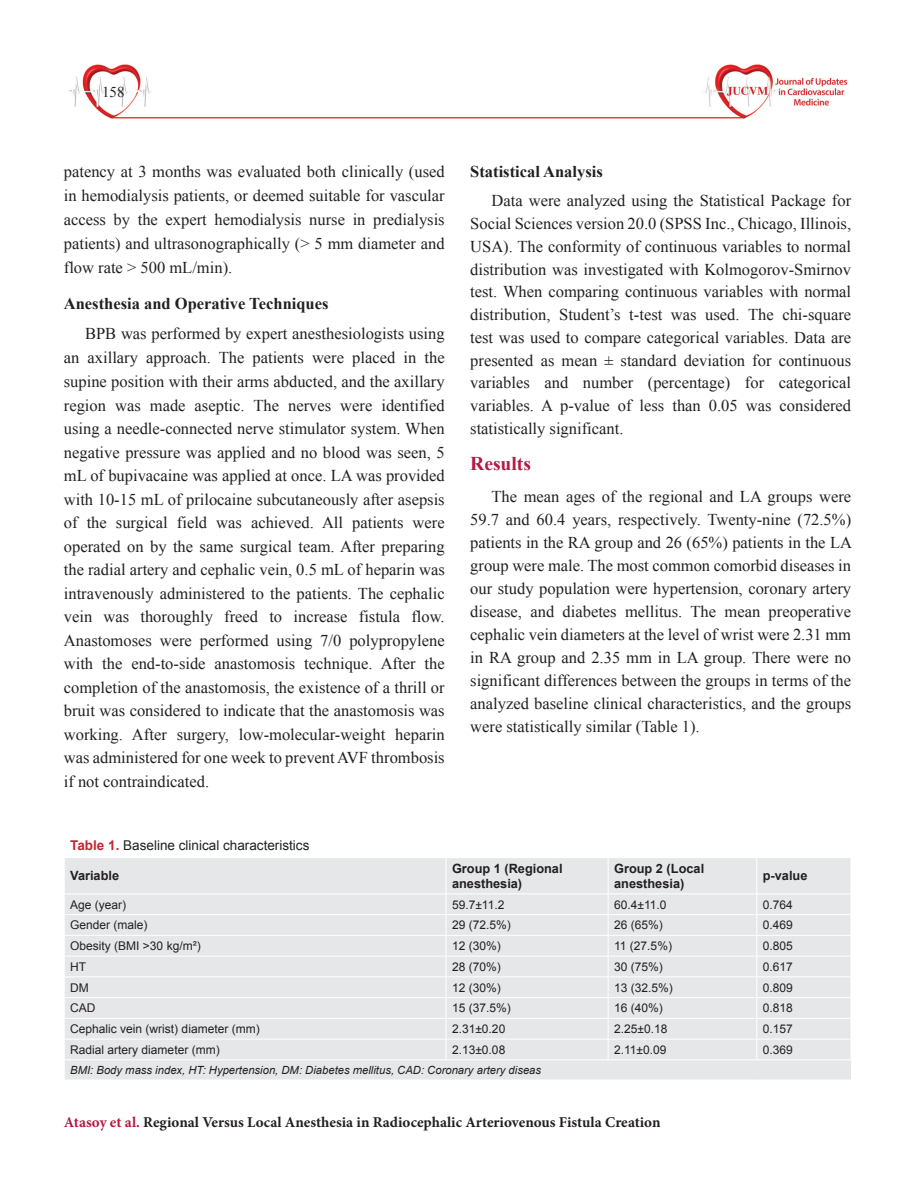
<style>
.page{position:relative;width:915px;height:1191px;background:#fff}
.page>*{position:absolute;margin:0;border:0;box-sizing:border-box;transform-origin:0 0}
.ARA_BASLIK{font:700 19.5px "Times New Roman";color:#b11b43}
.YAZI{font:16.5px/23.5px "Times New Roman";color:#231f20;text-align:justify}
.BOLD{font:700 16.5px "Times New Roman";color:#231f20}
.t1{font:700 15px "Minion Pro";color:#231f20}
.t2{font:15px "Times New Roman";color:#231f20}
.TABLO-BASLIK{font:13.5px "Arial";color:#231f20}
.TABLO-ARA_BASLIK{font:700 12.75px/15px "Arial";color:#231f20}
.TABLO-YAZI{font:12px "Arial";color:#231f20}
.TABLO_ALTI{font:italic 11.25px "Arial";color:#231f20}
.s1{font-weight:700;color:#c42630}
.s2{color:#b11b43}
</style>
<div class="page">
<img style="left:694px;top:64px;width:154px;height:55px">
<img style="left:68px;top:64px;width:152px;height:55px">
<hr style="left:112px;top:117px;width:631px;height:1px;background:#ee1d23">
<div style="left:65px;top:858px;width:785px;height:221px;background:#e6e7e9"></div>
<hr style="left:445px;top:858px;width:1px;height:35px;background:#fff">
<hr style="left:607px;top:858px;width:1px;height:35px;background:#fff">
<hr style="left:756px;top:858px;width:1px;height:35px;background:#fff">
<hr style="left:64px;top:914px;width:382px;height:1px;background:#fff">
<hr style="left:446px;top:914px;width:162px;height:1px;background:#fff">
<hr style="left:608px;top:914px;width:148px;height:1px;background:#fff">
<hr style="left:756px;top:914px;width:95px;height:1px;background:#fff">
<hr style="left:64px;top:935px;width:382px;height:1px;background:#fff">
<hr style="left:446px;top:935px;width:162px;height:1px;background:#fff">
<hr style="left:608px;top:935px;width:148px;height:1px;background:#fff">
<hr style="left:756px;top:935px;width:95px;height:1px;background:#fff">
<hr style="left:64px;top:955px;width:382px;height:1px;background:#fff">
<hr style="left:446px;top:955px;width:162px;height:1px;background:#fff">
<hr style="left:608px;top:955px;width:148px;height:1px;background:#fff">
<hr style="left:756px;top:955px;width:95px;height:1px;background:#fff">
<hr style="left:64px;top:976px;width:382px;height:1px;background:#fff">
<hr style="left:446px;top:976px;width:162px;height:1px;background:#fff">
<hr style="left:608px;top:976px;width:148px;height:1px;background:#fff">
<hr style="left:756px;top:976px;width:95px;height:1px;background:#fff">
<hr style="left:64px;top:997px;width:382px;height:1px;background:#fff">
<hr style="left:446px;top:997px;width:162px;height:1px;background:#fff">
<hr style="left:608px;top:997px;width:148px;height:1px;background:#fff">
<hr style="left:756px;top:997px;width:95px;height:1px;background:#fff">
<hr style="left:64px;top:1018px;width:382px;height:1px;background:#fff">
<hr style="left:446px;top:1018px;width:162px;height:1px;background:#fff">
<hr style="left:608px;top:1018px;width:148px;height:1px;background:#fff">
<hr style="left:756px;top:1018px;width:95px;height:1px;background:#fff">
<hr style="left:64px;top:1038px;width:382px;height:1px;background:#fff">
<hr style="left:446px;top:1038px;width:162px;height:1px;background:#fff">
<svg style="left:445px;top:894px;width:1px;height:165px"></svg>
<hr style="left:608px;top:1038px;width:148px;height:1px;background:#fff">
<svg style="left:607px;top:894px;width:1px;height:165px"></svg>
<hr style="left:756px;top:1038px;width:95px;height:1px;background:#fff">
<svg style="left:756px;top:894px;width:1px;height:165px"></svg>
<hr style="left:64px;top:893px;width:382px;height:1px;background:#fff">
<hr style="left:446px;top:893px;width:162px;height:1px;background:#fff">
<hr style="left:608px;top:893px;width:148px;height:1px;background:#fff">
<hr style="left:756px;top:893px;width:95px;height:1px;background:#fff">
<svg style="left:850px;top:894px;width:1px;height:165px"></svg>
<hr style="left:64px;top:1059px;width:382px;height:1px;background:#fff">
<hr style="left:446px;top:1059px;width:162px;height:1px;background:#fff">
<hr style="left:608px;top:1059px;width:148px;height:1px;background:#fff">
<hr style="left:756px;top:1059px;width:95px;height:1px;background:#fff">
<p class="t2" style="left:102px;top:82px;width:24px">158</p>
<p class="YAZI" style="left:64px;top:160px;width:382px">patency at 3 months was evaluated both clinically (used in hemodialysis patients, or deemed suitable for vascular access by the expert hemodialysis nurse in predialysis patients) and ultrasonographically (&gt; 5 mm diameter and flow rate &gt; 500 mL/min).</p>
<p class="BOLD" style="left:64px;top:292px;width:266px">Anesthesia and Operative Techniques</p>
<p class="YAZI" style="left:64px;top:322px;width:382px;text-indent:21px">BPB was performed by expert anesthesiologists using an axillary approach. The patients were placed in the supine position with their arms abducted, and the axillary region was made aseptic. The nerves were identified using a needle-connected nerve stimulator system. When negative pressure was applied and no blood was seen, 5 mL of bupivacaine was applied at once. LA was provided with 10-15 mL of prilocaine subcutaneously after asepsis of the surgical field was achieved. All patients were operated on by the same surgical team. After preparing the radial artery and cephalic vein, 0.5 mL of heparin was intravenously administered to the patients. The cephalic vein was thoroughly freed to increase fistula flow.<br>Anastomoses were performed using 7/0 polypropylene with the end-to-side anastomosis technique. After the completion of the anastomosis, the existence of a thrill or bruit was considered to indicate that the anastomosis was working. After surgery, low-molecular-weight heparin was administered for one week to prevent AVF thrombosis if not contraindicated.</p>
<p class="BOLD" style="left:470px;top:160px;width:134px">Statistical Analysis</p>
<p class="YAZI" style="left:470px;top:189px;width:382px;line-height:22.8px;text-indent:21px">Data were analyzed using the Statistical Package for Social Sciences version 20.0 (SPSS Inc., Chicago, Illinois, USA). The conformity of continuous variables to normal distribution was investigated with Kolmogorov-Smirnov test. When comparing continuous variables with normal distribution, Student’s t-test was used. The chi-square test was used to compare categorical variables. Data are presented as mean ± standard deviation for continuous variables and number (percentage) for categorical variables. A p-value of less than 0.05 was considered statistically significant.</p>
<p class="ARA_BASLIK" style="left:470px;top:450px;width:62px">Results</p>
<p class="YAZI" style="left:470px;top:484px;width:383px;line-height:23.1px;text-indent:21px">The mean ages of the regional and LA groups were 59.7 and 60.4 years, respectively. Twenty-nine (72.5%) patients in the RA group and 26 (65%) patients in the LA group were male. The most common comorbid diseases in our study population were hypertension, coronary artery disease, and diabetes mellitus. The mean preoperative cephalic vein diameters at the level of wrist were 2.31 mm in RA group and 2.35 mm in LA group. There were no significant differences between the groups in terms of the analyzed baseline clinical characteristics, and the groups were statistically similar (Table 1).</p>
<p class="TABLO-BASLIK" style="left:70px;top:836px;width:241px"><span class="s1">Table 1.</span> Baseline clinical characteristics</p>
<p class="TABLO-ARA_BASLIK" style="left:70px;top:869px;width:50px">Variable</p>
<p class="TABLO-ARA_BASLIK" style="left:452px;top:861px;width:112px">Group 1 (Regional anesthesia)</p>
<p class="TABLO-ARA_BASLIK" style="left:614px;top:861px;width:91px">Group 2 (Local anesthesia)</p>
<p class="TABLO-ARA_BASLIK" style="left:762px;top:869px;width:46px">p-value</p>
<p class="TABLO-YAZI" style="left:70px;top:896px;width:58px">Age (year)</p>
<p class="TABLO-YAZI" style="left:452px;top:896px;width:54px">59.7±11.2</p>
<p class="TABLO-YAZI" style="left:614px;top:896px;width:54px">60.4±11.0</p>
<p class="TABLO-YAZI" style="left:762px;top:896px;width:32px">0.764</p>
<p class="TABLO-YAZI" style="left:70px;top:917px;width:79px">Gender (male)</p>
<p class="TABLO-YAZI" style="left:452px;top:917px;width:60px">29 (72.5%)</p>
<p class="TABLO-YAZI" style="left:614px;top:917px;width:50px">26 (65%)</p>
<p class="TABLO-YAZI" style="left:762px;top:917px;width:32px">0.469</p>
<p class="TABLO-YAZI" style="left:70px;top:938px;width:132px">Obesity (BMI &gt;30 kg/m²)</p>
<p class="TABLO-YAZI" style="left:452px;top:938px;width:50px">12 (30%)</p>
<p class="TABLO-YAZI" style="left:614px;top:938px;width:59px">11 (27.5%)</p>
<p class="TABLO-YAZI" style="left:762px;top:938px;width:32px">0.805</p>
<p class="TABLO-YAZI" style="left:70px;top:958px;width:17px">HT</p>
<p class="TABLO-YAZI" style="left:452px;top:958px;width:50px">28 (70%)</p>
<p class="TABLO-YAZI" style="left:614px;top:958px;width:50px">30 (75%)</p>
<p class="TABLO-YAZI" style="left:762px;top:958px;width:32px">0.617</p>
<p class="TABLO-YAZI" style="left:70px;top:979px;width:20px">DM</p>
<p class="TABLO-YAZI" style="left:452px;top:979px;width:50px">12 (30%)</p>
<p class="TABLO-YAZI" style="left:614px;top:979px;width:60px">13 (32.5%)</p>
<p class="TABLO-YAZI" style="left:762px;top:979px;width:32px">0.809</p>
<p class="TABLO-YAZI" style="left:70px;top:1000px;width:27px">CAD</p>
<p class="TABLO-YAZI" style="left:452px;top:1000px;width:60px">15 (37.5%)</p>
<p class="TABLO-YAZI" style="left:614px;top:1000px;width:50px">16 (40%)</p>
<p class="TABLO-YAZI" style="left:762px;top:1000px;width:32px">0.818</p>
<p class="TABLO-YAZI" style="left:70px;top:1021px;width:191px">Cephalic vein (wrist) diameter (mm)</p>
<p class="TABLO-YAZI" style="left:452px;top:1021px;width:55px">2.31±0.20</p>
<p class="TABLO-YAZI" style="left:614px;top:1021px;width:55px">2.25±0.18</p>
<p class="TABLO-YAZI" style="left:762px;top:1021px;width:32px">0.157</p>
<p class="TABLO-YAZI" style="left:70px;top:1041px;width:151px">Radial artery diameter (mm)</p>
<p class="TABLO-YAZI" style="left:452px;top:1041px;width:55px">2.13±0.08</p>
<p class="TABLO-YAZI" style="left:614px;top:1041px;width:54px">2.11±0.09</p>
<p class="TABLO-YAZI" style="left:762px;top:1041px;width:32px">0.369</p>
<p class="TABLO_ALTI" style="left:70px;top:1062px;width:472px">BMI: Body mass index, HT: Hypertension, DM: Diabetes mellitus, CAD: Coronary artery diseas</p>
<p class="t1" style="left:64px;top:1111px;width:598px"><span class="s2">Atasoy et al.</span> Regional Versus Local Anesthesia in Radiocephalic Arteriovenous Fistula Creation</p>
</div>
